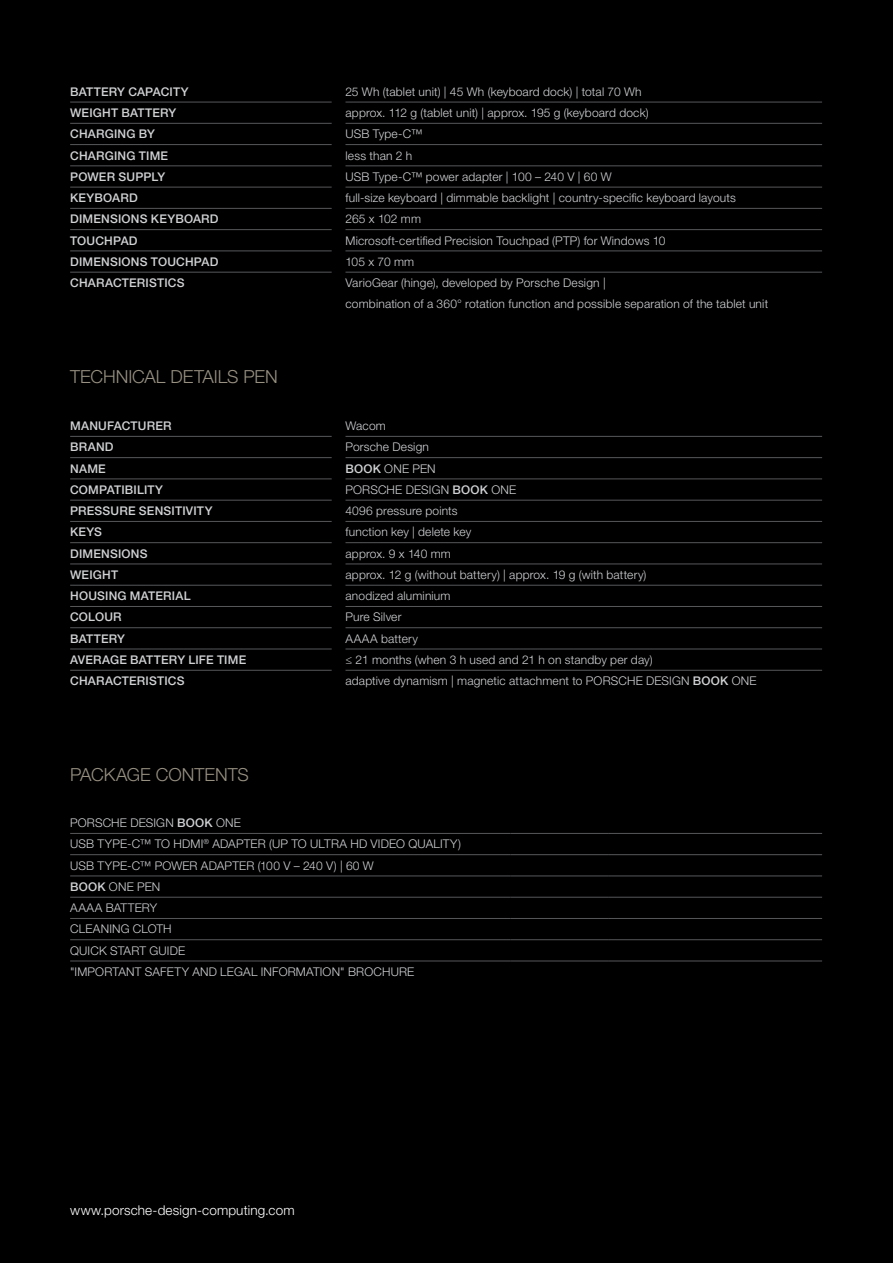
<style>
.page{position:relative;width:893px;height:1263px;background:#000001}
.page>*{position:absolute;margin:0;border:0;box-sizing:border-box;transform-origin:0 0}
.t1{font:300 18px "Helvetica Neue LT Std";letter-spacing:-.005em;color:#989182}
.t2{font:300 13.5px "Helvetica Neue LT Std";letter-spacing:.01em;color:#fff}
.t3{font:300 12px/21.3px "Helvetica Neue LT Std";letter-spacing:.015em;color:#d1d2d4}
.t4{font:500 12px "Helvetica Neue LT Std";letter-spacing:.015em;color:#d1d2d4}
.s1{font-weight:500}
</style>
<div class="page">
<hr style="left:70px;top:102px;width:262px;height:1px;background:#57585a">
<hr style="left:345px;top:102px;width:477px;height:1px;background:#57585a">
<hr style="left:70px;top:123px;width:262px;height:1px;background:#57585a">
<hr style="left:345px;top:123px;width:477px;height:1px;background:#57585a">
<hr style="left:70px;top:144px;width:262px;height:1px;background:#57585a">
<hr style="left:345px;top:144px;width:477px;height:1px;background:#57585a">
<hr style="left:70px;top:166px;width:262px;height:1px;background:#57585a">
<hr style="left:345px;top:166px;width:477px;height:1px;background:#57585a">
<hr style="left:70px;top:187px;width:262px;height:1px;background:#57585a">
<hr style="left:345px;top:187px;width:477px;height:1px;background:#57585a">
<hr style="left:70px;top:208px;width:262px;height:1px;background:#57585a">
<hr style="left:345px;top:208px;width:477px;height:1px;background:#57585a">
<hr style="left:70px;top:229px;width:262px;height:1px;background:#57585a">
<hr style="left:345px;top:229px;width:477px;height:1px;background:#57585a">
<hr style="left:70px;top:251px;width:262px;height:1px;background:#57585a">
<hr style="left:345px;top:251px;width:477px;height:1px;background:#57585a">
<hr style="left:70px;top:272px;width:262px;height:1px;background:#57585a">
<hr style="left:345px;top:272px;width:477px;height:1px;background:#57585a">
<hr style="left:70px;top:436px;width:262px;height:1px;background:#57585a">
<hr style="left:345px;top:436px;width:477px;height:1px;background:#57585a">
<hr style="left:70px;top:457px;width:262px;height:1px;background:#57585a">
<hr style="left:345px;top:457px;width:477px;height:1px;background:#57585a">
<hr style="left:70px;top:479px;width:262px;height:1px;background:#57585a">
<hr style="left:345px;top:479px;width:477px;height:1px;background:#57585a">
<hr style="left:70px;top:500px;width:262px;height:1px;background:#57585a">
<hr style="left:345px;top:500px;width:477px;height:1px;background:#57585a">
<hr style="left:70px;top:521px;width:262px;height:1px;background:#57585a">
<hr style="left:345px;top:521px;width:477px;height:1px;background:#57585a">
<hr style="left:70px;top:542px;width:262px;height:1px;background:#57585a">
<hr style="left:345px;top:542px;width:477px;height:1px;background:#57585a">
<hr style="left:70px;top:564px;width:262px;height:1px;background:#57585a">
<hr style="left:345px;top:564px;width:477px;height:1px;background:#57585a">
<hr style="left:70px;top:585px;width:262px;height:1px;background:#57585a">
<hr style="left:345px;top:585px;width:477px;height:1px;background:#57585a">
<hr style="left:70px;top:606px;width:262px;height:1px;background:#57585a">
<hr style="left:345px;top:606px;width:477px;height:1px;background:#57585a">
<hr style="left:70px;top:627px;width:262px;height:1px;background:#57585a">
<hr style="left:345px;top:627px;width:477px;height:1px;background:#57585a">
<hr style="left:70px;top:649px;width:262px;height:1px;background:#57585a">
<hr style="left:345px;top:649px;width:477px;height:1px;background:#57585a">
<hr style="left:70px;top:670px;width:262px;height:1px;background:#57585a">
<hr style="left:345px;top:670px;width:477px;height:1px;background:#57585a">
<hr style="left:70px;top:833px;width:440px;height:1px;background:#57585a">
<hr style="left:510px;top:833px;width:98px;height:1px;background:#57585a">
<hr style="left:608px;top:833px;width:214px;height:1px;background:#57585a">
<hr style="left:70px;top:854px;width:440px;height:1px;background:#57585a">
<hr style="left:510px;top:854px;width:98px;height:1px;background:#57585a">
<hr style="left:608px;top:854px;width:214px;height:1px;background:#57585a">
<hr style="left:70px;top:876px;width:440px;height:1px;background:#57585a">
<hr style="left:510px;top:876px;width:98px;height:1px;background:#57585a">
<hr style="left:608px;top:876px;width:214px;height:1px;background:#57585a">
<hr style="left:70px;top:897px;width:440px;height:1px;background:#57585a">
<hr style="left:510px;top:897px;width:98px;height:1px;background:#57585a">
<hr style="left:608px;top:897px;width:214px;height:1px;background:#57585a">
<hr style="left:70px;top:918px;width:440px;height:1px;background:#57585a">
<hr style="left:510px;top:918px;width:98px;height:1px;background:#57585a">
<hr style="left:608px;top:918px;width:214px;height:1px;background:#57585a">
<hr style="left:70px;top:939px;width:440px;height:1px;background:#57585a">
<hr style="left:510px;top:939px;width:98px;height:1px;background:#57585a">
<hr style="left:608px;top:939px;width:214px;height:1px;background:#57585a">
<hr style="left:70px;top:961px;width:440px;height:1px;background:#57585a">
<hr style="left:510px;top:961px;width:98px;height:1px;background:#57585a">
<hr style="left:608px;top:961px;width:214px;height:1px;background:#57585a">
<p class="t4" style="left:70px;top:84px;width:120px">BATTERY CAPACITY</p>
<p class="t3" style="left:345px;top:81px;width:298px">25 Wh (tablet unit) | 45 Wh (keyboard dock) | total 70 Wh</p>
<p class="t4" style="left:70px;top:106px;width:108px">WEIGHT BATTERY</p>
<p class="t3" style="left:345px;top:102px;width:305px">approx. 112 g (tablet unit) | approx. 195 g (keyboard dock)</p>
<p class="t4" style="left:70px;top:127px;width:86px">CHARGING BY</p>
<p class="t3" style="left:345px;top:123px;width:79px">USB Type-C™</p>
<p class="t4" style="left:70px;top:148px;width:99px">CHARGING TIME</p>
<p class="t3" style="left:345px;top:144px;width:68px">less than 2 h</p>
<p class="t4" style="left:70px;top:169px;width:96px">POWER SUPPLY</p>
<p class="t3" style="left:345px;top:166px;width:268px">USB Type-C™ power adapter | 100 – 240 V | 60 W</p>
<p class="t4" style="left:70px;top:191px;width:69px">KEYBOARD</p>
<p class="t3" style="left:345px;top:187px;width:392px">full-size keyboard | dimmable backlight | country-specific keyboard layouts</p>
<p class="t4" style="left:70px;top:212px;width:150px">DIMENSIONS KEYBOARD</p>
<p class="t3" style="left:345px;top:208px;width:77px">265 x 102 mm</p>
<p class="t4" style="left:70px;top:233px;width:69px">TOUCHPAD</p>
<p class="t3" style="left:345px;top:229px;width:322px">Microsoft-certified Precision Touchpad (PTP) for Windows 10</p>
<p class="t4" style="left:70px;top:254px;width:150px">DIMENSIONS TOUCHPAD</p>
<p class="t3" style="left:345px;top:251px;width:70px">105 x 70 mm</p>
<p class="t4" style="left:70px;top:276px;width:116px">CHARACTERISTICS</p>
<p class="t3" style="left:345px;top:272px;width:424px">VarioGear (hinge), developed by Porsche Design |<br>combination of a 360° rotation function and possible separation of the tablet unit</p>
<h1 class="t1" style="left:70px;top:366px;width:209px">TECHNICAL DETAILS PEN</h1>
<p class="t4" style="left:70px;top:419px;width:103px">MANUFACTURER</p>
<p class="t3" style="left:345px;top:415px;width:42px">Wacom</p>
<p class="t4" style="left:70px;top:440px;width:45px">BRAND</p>
<p class="t3" style="left:345px;top:436px;width:85px">Porsche Design</p>
<p class="t4" style="left:70px;top:461px;width:37px">NAME</p>
<p class="t3" style="left:345px;top:457px;width:92px"><span class="s1">BOOK</span> ONE PEN</p>
<p class="t4" style="left:70px;top:482px;width:94px">COMPATIBILITY</p>
<p class="t3" style="left:345px;top:479px;width:172px">PORSCHE DESIGN <span class="s1">BOOK</span> ONE</p>
<p class="t4" style="left:70px;top:504px;width:144px">PRESSURE SENSITIVITY</p>
<p class="t3" style="left:345px;top:500px;width:114px">4096 pressure points</p>
<p class="t4" style="left:70px;top:525px;width:33px">KEYS</p>
<p class="t3" style="left:345px;top:521px;width:127px">function key | delete key</p>
<p class="t4" style="left:70px;top:546px;width:79px">DIMENSIONS</p>
<p class="t3" style="left:345px;top:542px;width:107px">approx. 9 x 140 mm</p>
<p class="t4" style="left:70px;top:567px;width:50px">WEIGHT</p>
<p class="t3" style="left:345px;top:564px;width:303px">approx. 12 g (without battery) | approx. 19 g (with battery)</p>
<p class="t4" style="left:70px;top:589px;width:122px">HOUSING MATERIAL</p>
<p class="t3" style="left:345px;top:585px;width:107px">anodized aluminium</p>
<p class="t4" style="left:70px;top:610px;width:53px">COLOUR</p>
<p class="t3" style="left:345px;top:606px;width:58px">Pure Silver</p>
<p class="t4" style="left:70px;top:631px;width:56px">BATTERY</p>
<p class="t3" style="left:345px;top:627px;width:74px">AAAA battery</p>
<p class="t4" style="left:70px;top:652px;width:178px">AVERAGE BATTERY LIFE TIME</p>
<p class="t3" style="left:345px;top:649px;width:309px">≤ 21 months (when 3 h used and 21 h on standby per day)</p>
<p class="t4" style="left:70px;top:674px;width:116px">CHARACTERISTICS</p>
<p class="t3" style="left:345px;top:670px;width:413px">adaptive dynamism | magnetic attachment to PORSCHE DESIGN <span class="s1">BOOK</span> ONE</p>
<h1 class="t1" style="left:70px;top:763px;width:180px">PACKAGE CONTENTS</h1>
<p class="t3" style="left:70px;top:812px;width:392px">PORSCHE DESIGN <span class="s1">BOOK</span> ONE<br>USB TYPE-C™ TO HDMI<sup>®</sup> ADAPTER (UP TO ULTRA HD VIDEO QUALITY)<br>USB TYPE-C™ POWER ADAPTER (100 V – 240 V) | 60 W<br><span class="s1">BOOK</span> ONE PEN<br>AAAA BATTERY<br>CLEANING CLOTH<br>QUICK START GUIDE<br>"IMPORTANT SAFETY AND LEGAL INFORMATION" BROCHURE</p>
<p class="t2" style="left:70px;top:1202px;width:226px">www.porsche-design-computing.com</p>
</div>
